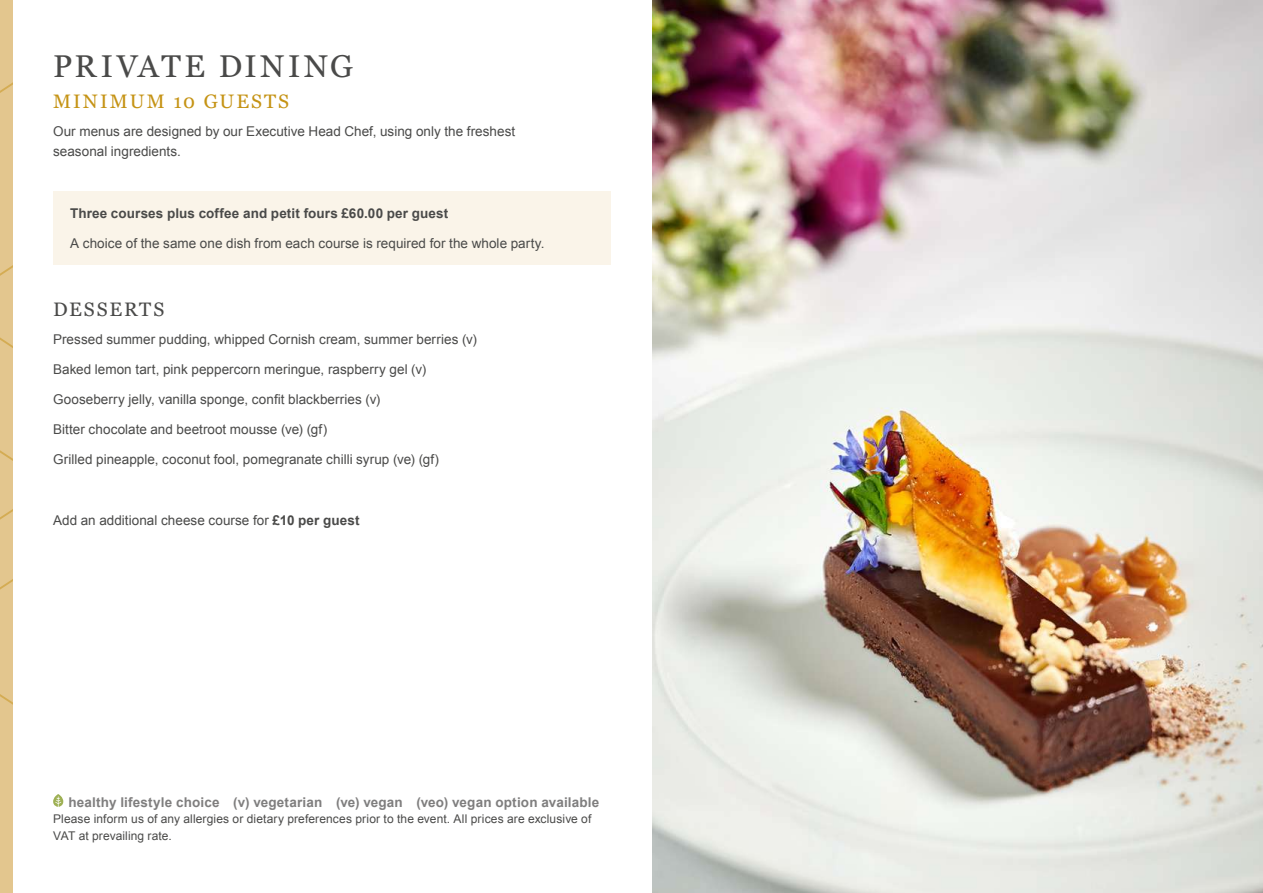
<style>
.page{position:relative;width:1263px;height:893px;background:#fff}
.page>*{position:absolute;margin:0;border:0;box-sizing:border-box;transform-origin:0 0}
.t1{font:31.5px "Georgia";letter-spacing:.11em;color:#4a4a49}
.t2{font:19.5px "Georgia";letter-spacing:.105em;color:#c59314}
.t3{font:19.5px "Georgia";letter-spacing:.1em;color:#4a4a49}
.t4{font:13.5px/19.5px "Arial";letter-spacing:.005em;color:#4a4a49}
.t5{font:700 13.5px "Arial";letter-spacing:.015em;color:#7f7e7e}
.t6{font:700 13.5px "Arial";letter-spacing:.01em;color:#4a4a49}
.t7{font:12px/16.5px "Arial";letter-spacing:.01em;color:#4a4a49}
.s1{font-weight:700}
</style>
<div class="page">
<div style="left:0;top:0;width:13px;height:893px;background:#e3c68e"></div>
<svg style="left:53px;top:794px;width:10px;height:13px"></svg>
<div style="left:53px;top:191px;width:557px;height:74px;background:#faf4e9"></div>
<img style="left:653px;top:0;width:610px;height:893px">
<h1 class="t1" style="left:53px;top:43px;width:301px">PRIVATE DINING</h1>
<h2 class="t2" style="left:53px;top:87px;width:237px">MINIMUM 10 GUESTS</h2>
<p class="t4" style="left:53px;top:122px;width:464px">Our menus are designed by our Executive Head Chef, using only the freshest seasonal ingredients.</p>
<p class="t6" style="left:70px;top:205px;width:379px">Three courses plus coffee and petit fours £60.00 per guest</p>
<p class="t4" style="left:70px;top:234px;width:476px">A choice of the same one dish from each course is required for the whole party.</p>
<h2 class="t3" style="left:53px;top:295px;width:113px">DESSERTS</h2>
<p class="t4" style="left:53px;top:329px;width:425px">Pressed summer pudding, whipped Cornish cream, summer berries (v)</p>
<p class="t4" style="left:53px;top:359px;width:375px">Baked lemon tart, pink peppercorn meringue, raspberry gel (v)</p>
<p class="t4" style="left:53px;top:390px;width:329px">Gooseberry jelly, vanilla sponge, confit blackberries (v)</p>
<p class="t4" style="left:53px;top:420px;width:276px">Bitter chocolate and beetroot mousse (ve) (gf)</p>
<p class="t4" style="left:53px;top:450px;width:387px">Grilled pineapple, coconut fool, pomegranate chilli syrup (ve) (gf)</p>
<p class="t4" style="left:53px;top:510px;width:308px">Add an additional cheese course for <span class="s1">£10 per guest</span></p>
<p class="t5" style="left:68px;top:793px;width:532px">healthy lifestyle choice (v) vegetarian (ve) vegan (veo) vegan option available</p>
<p class="t7" style="left:53px;top:811px;width:540px">Please inform us of any allergies or dietary preferences prior to the event. All prices are exclusive of<br>VAT at prevailing rate.</p>
</div>
